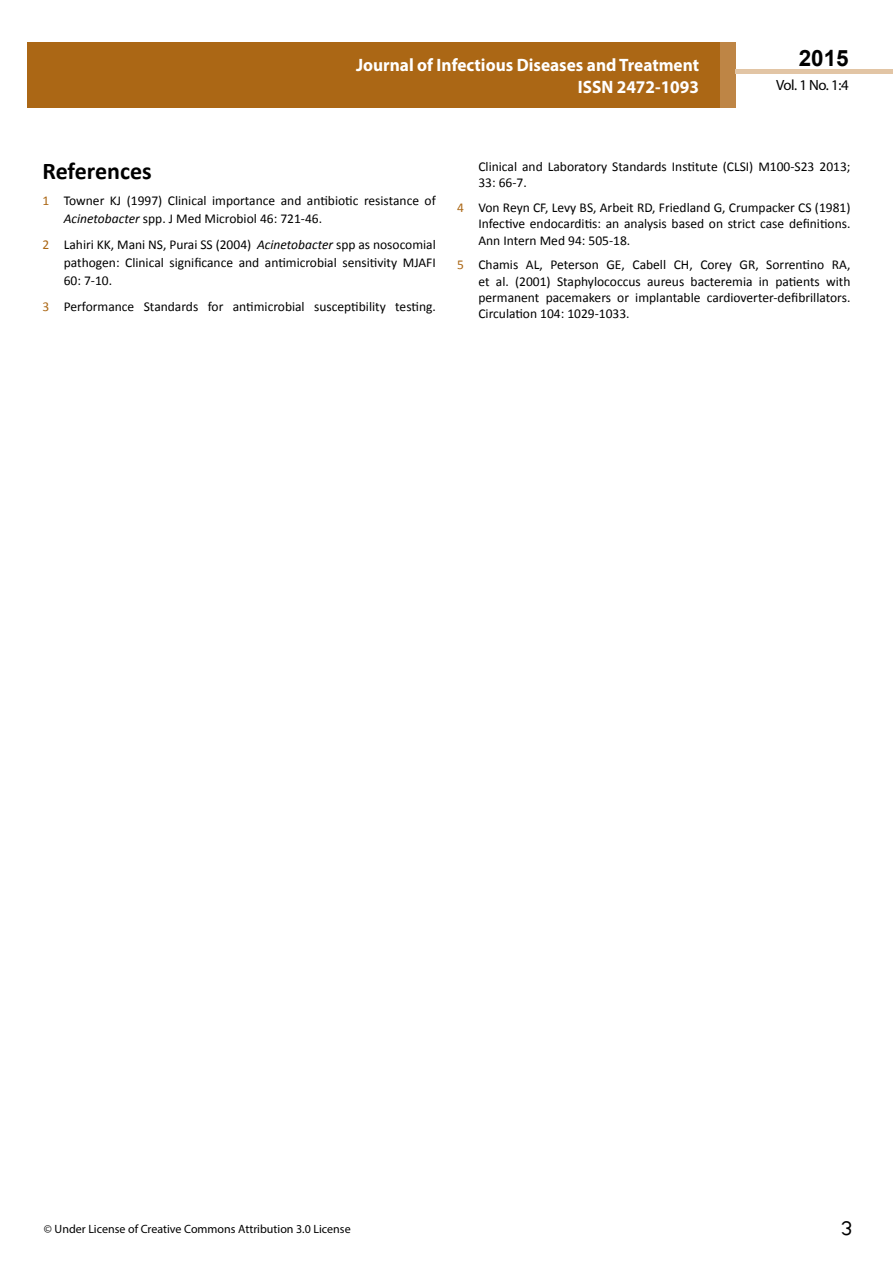
<style>
.page{position:relative;width:893px;height:1263px;background:#fff}
.page>*{position:absolute;margin:0;border:0;box-sizing:border-box;transform-origin:0 0}
.t1{font:25.5px "Tunga";color:#000}
.t2{font:700 24px "Calibri";color:#000}
.t3{font:700 22.5px "Arial";color:#000}
.t4{font:700 18px/21.6px "Myriad Pro";color:#fff;text-align:right;scale:.96 1}
.t5{font:14.85px "Myriad Pro";color:#000}
.t6{font:13.5px/16.2px "Calibri";color:#000;text-align:justify}
.t7{font:12px "Myriad Pro";color:#000}
.s1{color:#ab6715}
.s2{font-style:italic}
</style>
<div class="page">
<div style="left:27px;top:42px;width:694px;height:66px;background:#ab6715"></div>
<div style="left:720px;top:43px;width:16px;height:65px;background:#be8545"></div>
<div style="left:736px;top:69px;width:157px;height:5px;background:#e2c5a5"></div>
<h3 class="t4" style="left:356px;top:54px;width:359px">Journal of Infectious Diseases and Treatment<br>ISSN 2472-1093</h3>
<h3 class="t3" style="left:799px;top:43px;width:52px">2015</h3>
<p class="t5" style="left:776px;top:76px;width:74px">Vol. 1 No. 1:4</p>
<h2 class="t2" style="left:43px;top:156px;width:111px">References</h2>
<p class="t6" style="left:64px;top:192px;width:374px;line-height:17.7px;text-indent:-21px"><span class="s1">1</span> Towner KJ (1997) Clinical importance and antibiotic resistance of<br><span class="s2">Acinetobacter</span> spp. J Med Microbiol 46: 721-46.</p>
<p class="t6" style="left:64px;top:236px;width:374px;line-height:17.7px;text-indent:-21px"><span class="s1">2</span> Lahiri KK, Mani NS, Purai SS (2004) <span class="s2">Acinetobacter</span> spp as nosocomial pathogen: Clinical significance and antimicrobial sensitivity MJAFI 60: 7-10.</p>
<p class="t6" style="left:43px;top:298px;width:395px"><span class="s1">3</span> Performance Standards for antimicrobial susceptibility testing.</p>
<p class="t6" style="left:478px;top:159px;width:374px">Clinical and Laboratory Standards Institute (CLSI) M100-S23 2013;<br>33: 66-7.</p>
<p class="t6" style="left:478px;top:200px;width:374px;text-indent:-21px"><span class="s1">4</span> Von Reyn CF, Levy BS, Arbeit RD, Friedland G, Crumpacker CS (1981)<br>Infective endocarditis: an analysis based on strict case definitions.<br>Ann Intern Med 94: 505-18.</p>
<p class="t6" style="left:478px;top:257px;width:374px;text-indent:-21px"><span class="s1">5</span> Chamis AL, Peterson GE, Cabell CH, Corey GR, Sorrentino RA, et al. (2001) Staphylococcus aureus bacteremia in patients with permanent pacemakers or implantable cardioverter-defibrillators.<br>Circulation 104: 1029-1033.</p>
<p class="t7" style="left:44px;top:1221px;width:308px">© Under License of Creative Commons Attribution 3.0 License</p>
<h1 class="t1" style="left:841px;top:1211px;width:13px">3</h1>
</div>
